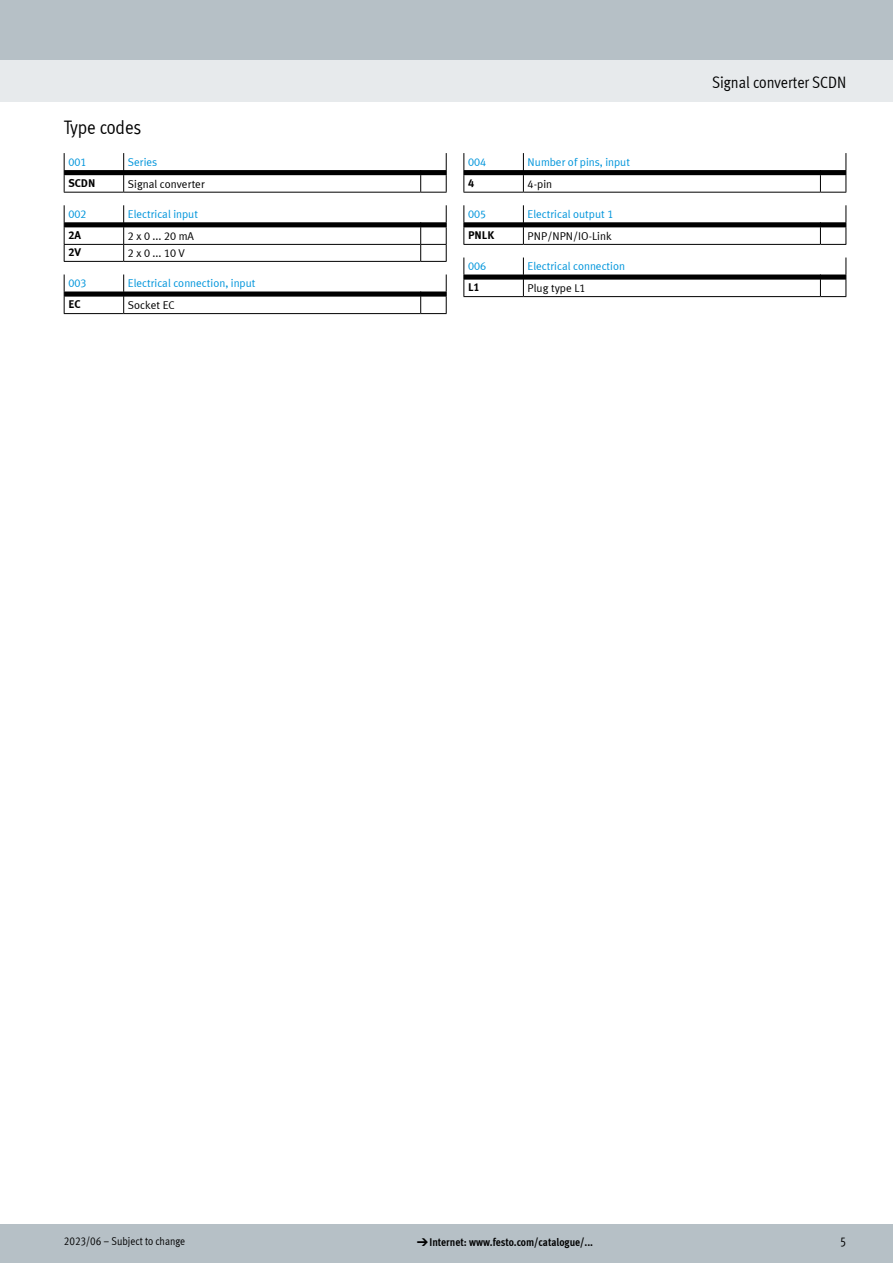
<style>
.page{position:relative;width:893px;height:1263px;background:#fff}
.page>*{position:absolute;margin:0;border:0;box-sizing:border-box;transform-origin:0 0}
.FES_title_section{font:19.5px "Meta Cond LF";color:#000}
.FES_title_family{font:16.5px "Meta Cond LF";letter-spacing:-.005em;color:#000}
.t1{font:12.75px "Meta Cond LF";color:#000}
.t2{font:11.25px "Meta Plus LF";color:#0095db}
.t3{font:11.25px "Meta Plus LF";color:#000}
.t4{font:700 11.25px "Meta Cond LF";color:#000}
.t5{font:11.25px "Meta Cond LF";color:#000}
.t6{font:700 11.25px "Meta Plus LF";color:#000}
.s1{font-family:"Meto Pict 182";font-weight:400}
</style>
<div class="page">
<div style="left:0;top:1225px;width:893px;height:38px;background:#b6c0c6"></div>
<div style="left:0;top:60px;width:893px;height:42px;background:#e7eaec"></div>
<div style="left:0;top:0;width:893px;height:60px;background:#b6c0c6"></div>
<svg style="left:64px;top:153px;width:383px;height:40px"></svg>
<svg style="left:64px;top:205px;width:383px;height:57px"></svg>
<svg style="left:64px;top:274px;width:383px;height:40px"></svg>
<svg style="left:463px;top:153px;width:384px;height:40px"></svg>
<svg style="left:463px;top:205px;width:384px;height:40px"></svg>
<svg style="left:463px;top:257px;width:384px;height:40px"></svg>
<p class="FES_title_section" style="left:64px;top:116px;width:79px">Type codes</p>
<p class="t2" style="left:68px;top:155px;width:20px">001</p>
<p class="t2" style="left:128px;top:155px;width:31px">Series</p>
<p class="t6" style="left:68px;top:176px;width:29px">SCDN</p>
<p class="t3" style="left:128px;top:177px;width:78px">Signal converter</p>
<p class="t2" style="left:68px;top:207px;width:20px">002</p>
<p class="t2" style="left:128px;top:207px;width:72px">Electrical input</p>
<p class="t6" style="left:68px;top:228px;width:14px">2A</p>
<p class="t3" style="left:128px;top:229px;width:68px">2 x 0 ... 20 mA</p>
<p class="t6" style="left:68px;top:245px;width:14px">2V</p>
<p class="t3" style="left:128px;top:246px;width:58px">2 x 0 ... 10 V</p>
<p class="t2" style="left:68px;top:277px;width:20px">003</p>
<p class="t2" style="left:128px;top:277px;width:129px">Electrical connection, input</p>
<p class="t6" style="left:68px;top:297px;width:14px">EC</p>
<p class="t3" style="left:128px;top:298px;width:48px">Socket EC</p>
<p class="t2" style="left:468px;top:155px;width:20px">004</p>
<p class="t2" style="left:528px;top:155px;width:104px">Number of pins, input</p>
<p class="t6" style="left:468px;top:176px;width:8px">4</p>
<p class="t3" style="left:528px;top:177px;width:26px">4-pin</p>
<p class="t2" style="left:468px;top:207px;width:20px">005</p>
<p class="t2" style="left:528px;top:207px;width:87px">Electrical output 1</p>
<p class="t6" style="left:468px;top:228px;width:28px">PNLK</p>
<p class="t3" style="left:528px;top:229px;width:85px">PNP/NPN/IO-Link</p>
<p class="t2" style="left:468px;top:260px;width:20px">006</p>
<p class="t2" style="left:528px;top:260px;width:99px">Electrical connection</p>
<p class="t6" style="left:468px;top:280px;width:13px">L1</p>
<p class="t3" style="left:528px;top:281px;width:59px">Plug type L1</p>
<p class="FES_title_family" style="left:712px;top:72px;width:136px">Signal converter SCDN</p>
<p class="t5" style="left:64px;top:1234px;width:123px">2023/06 – Subject to change</p>
<p class="t4" style="left:417px;top:1235px;width:178px"><span class="s1">d</span>Internet: www.festo.com/catalogue/...</p>
<p class="t1" style="left:840px;top:1234px;width:8px">5</p>
</div>
